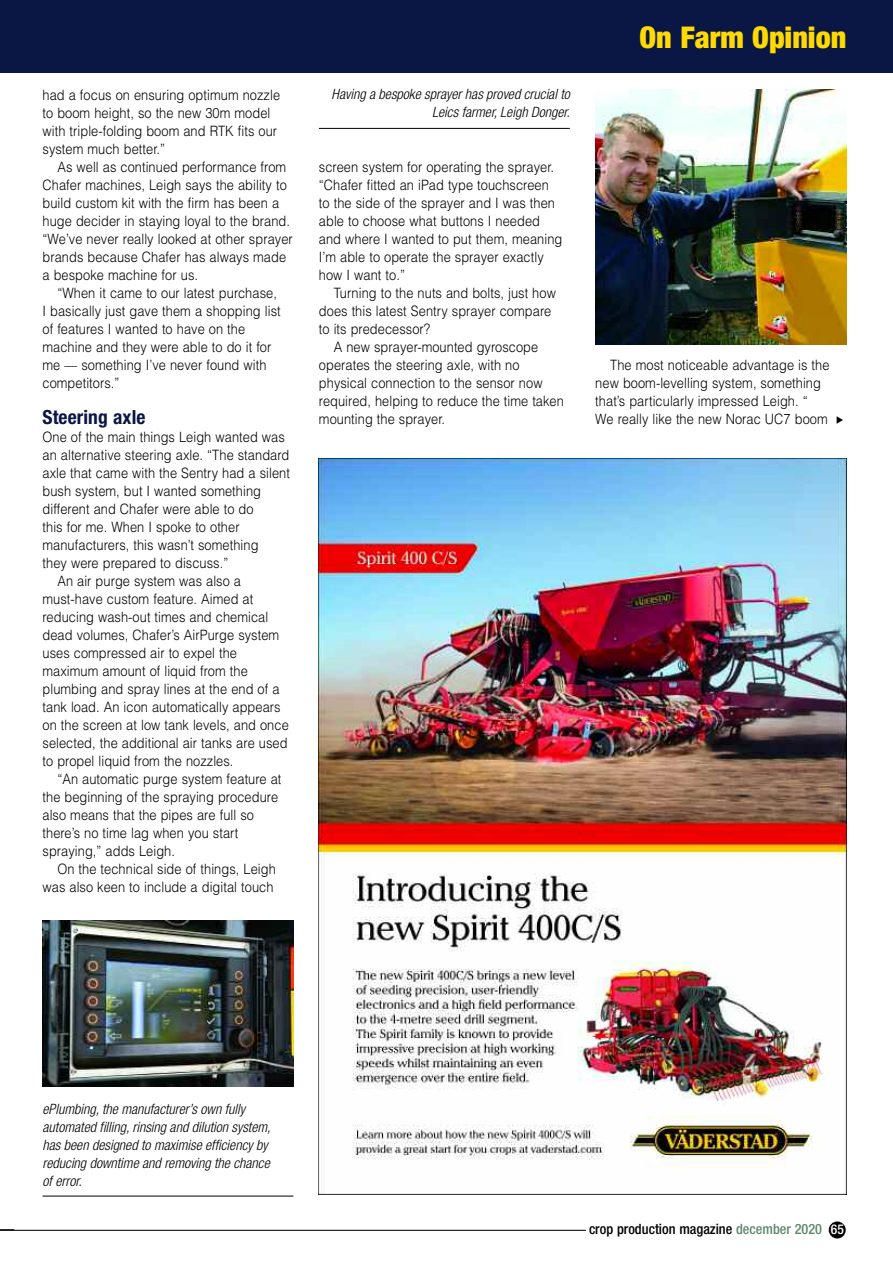
<style>
.page{position:relative;width:893px;height:1263px;background:#fff}
.page>*{position:absolute;margin:0;border:0;box-sizing:border-box;transform-origin:0 0}
.t1{font:900 condensed 30px "Helvetica Neue";color:#ffd902}
.t2{font:700 condensed 19.5px "Helvetica Neue";letter-spacing:.005em;color:#0a1643}
.t3{font:300 14.25px/18px "Helvetica";letter-spacing:.005em;color:#000;scale:.9 1}
.t4{font:italic 300 condensed 14.25px/18px "Helvetica Neue";color:#000;text-align:right}
.t5{font:500 condensed 14.25px "Helvetica Neue";color:#000}
.s1{color:#60896c}
.s2{font-size:13.5px;color:#fff}
</style>
<div class="page">
<img style="left:595px;top:90px;width:251px;height:254px">
<hr style="left:319px;top:128px;width:251px;height:1px;background:#000">
<div style="left:0;top:0;width:893px;height:72px;background:#0a1643"></div>
<svg style="left:0;top:1229px;width:14px;height:1px"></svg>
<div style="left:829px;top:1221px;width:17px;height:17px;background:#000;border-radius:50%"></div>
<hr style="left:0;top:1230px;width:586px;height:1px;background:#000">
<img style="left:43px;top:920px;width:250px;height:167px">
<hr style="left:43px;top:1196px;width:250px;height:1px;background:#000">
<img style="left:319px;top:458px;width:527px;height:736px">
<p class="t3" style="left:43px;top:86px;width:266px">had a focus on ensuring optimum nozzle to boom height, so the new 30m model with triple-folding boom and RTK fits our system much better.”</p>
<p class="t3" style="left:43px;top:158px;width:280px;text-indent:15px">As well as continued performance from Chafer machines, Leigh says the ability to build custom kit with the firm has been a huge decider in staying loyal to the brand. “We’ve never really looked at other sprayer brands because Chafer has always made a bespoke machine for us.</p>
<p class="t3" style="left:43px;top:284px;width:266px;text-indent:15px">“When it came to our latest purchase, I basically just gave them a shopping list of features I wanted to have on the machine and they were able to do it for me –– something I’ve never found with competitors.”</p>
<h2 class="t2" style="left:43px;top:410px;width:105px">Steering axle</h2>
<p class="t3" style="left:43px;top:428px;width:271px">One of the main things Leigh wanted was</p>
<p class="t3" style="left:43px;top:446px;width:276px">an alternative steering axle. “The standard</p>
<p class="t3" style="left:43px;top:464px;width:276px">axle that came with the Sentry had a silent</p>
<p class="t3" style="left:43px;top:482px;width:244px">bush system, but I wanted something</p>
<p class="t3" style="left:43px;top:500px;width:236px">different and Chafer were able to do</p>
<p class="t3" style="left:43px;top:518px;width:220px">this for me. When I spoke to other</p>
<p class="t3" style="left:43px;top:536px;width:242px">manufacturers, this wasn’t something</p>
<p class="t3" style="left:43px;top:554px;width:208px">they were prepared to discuss.”</p>
<p class="t3" style="left:57px;top:572px;width:206px">An air purge system was also a</p>
<p class="t3" style="left:43px;top:590px;width:236px">must-have custom feature. Aimed at</p>
<p class="t3" style="left:43px;top:608px;width:252px">reducing wash-out times and chemical</p>
<p class="t3" style="left:43px;top:626px;width:265px">dead volumes, Chafer’s AirPurge system</p>
<p class="t3" style="left:43px;top:644px;width:218px">uses compressed air to expel the</p>
<p class="t3" style="left:43px;top:662px;width:230px">maximum amount of liquid from the</p>
<p class="t3" style="left:43px;top:680px;width:265px">plumbing and spray lines at the end of a</p>
<p class="t3" style="left:43px;top:698px;width:266px">tank load. An icon automatically appears</p>
<p class="t3" style="left:43px;top:716px;width:275px">on the screen at low tank levels, and once</p>
<p class="t3" style="left:43px;top:734px;width:274px">selected, the additional air tanks are used</p>
<p class="t3" style="left:43px;top:752px;width:214px">to propel liquid from the nozzles.</p>
<p class="t3" style="left:57px;top:770px;width:251px">“An automatic purge system feature at</p>
<p class="t3" style="left:43px;top:788px;width:263px">the beginning of the spraying procedure</p>
<p class="t3" style="left:43px;top:806px;width:236px">also means that the pipes are full so</p>
<p class="t3" style="left:43px;top:824px;width:219px">there’s no time lag when you start</p>
<p class="t3" style="left:43px;top:842px;width:149px">spraying,” adds Leigh.</p>
<p class="t3" style="left:57px;top:860px;width:244px">On the technical side of things, Leigh</p>
<p class="t3" style="left:43px;top:878px;width:258px">was also keen to include a digital touch</p>
<p class="t4" style="left:332px;top:87px;width:240px">Having a bespoke sprayer has proved crucial to<br>Leics farmer, Leigh Donger.</p>
<p class="t3" style="left:319px;top:158px;width:272px">screen system for operating the sprayer. “Chafer fitted an iPad type touchscreen to the side of the sprayer and I was then able to choose what buttons I needed and where I wanted to put them, meaning I’m able to operate the sprayer exactly how I want to.”</p>
<p class="t3" style="left:319px;top:284px;width:265px;text-indent:15px">Turning to the nuts and bolts, just how does this latest Sentry sprayer compare to its predecessor?</p>
<p class="t3" style="left:319px;top:338px;width:274px;text-indent:15px">A new sprayer-mounted gyroscope operates the steering axle, with no physical connection to the sensor now required, helping to reduce the time taken mounting the sprayer.</p>
<h1 class="t1" style="left:639px;top:27px;width:208px">On Farm Opinion</h1>
<p class="t3" style="left:595px;top:356px;width:262px;text-indent:15px">The most noticeable advantage is the new boom-levelling system, something that’s particularly impressed Leigh. “ We really like the new Norac UC7 boom</p>
<p class="t4" style="left:43px;top:1101px;width:230px;text-align:left">ePlumbing, the manufacturer’s own fully automated filling, rinsing and dilution system, has been designed to maximise efficiency by reducing downtime and removing the chance of error.</p>
<p class="t5" style="left:589px;top:1224px;width:256px">crop production magazine <span class="s1">december 2020</span> <span class="s2">65</span></p>
</div>
